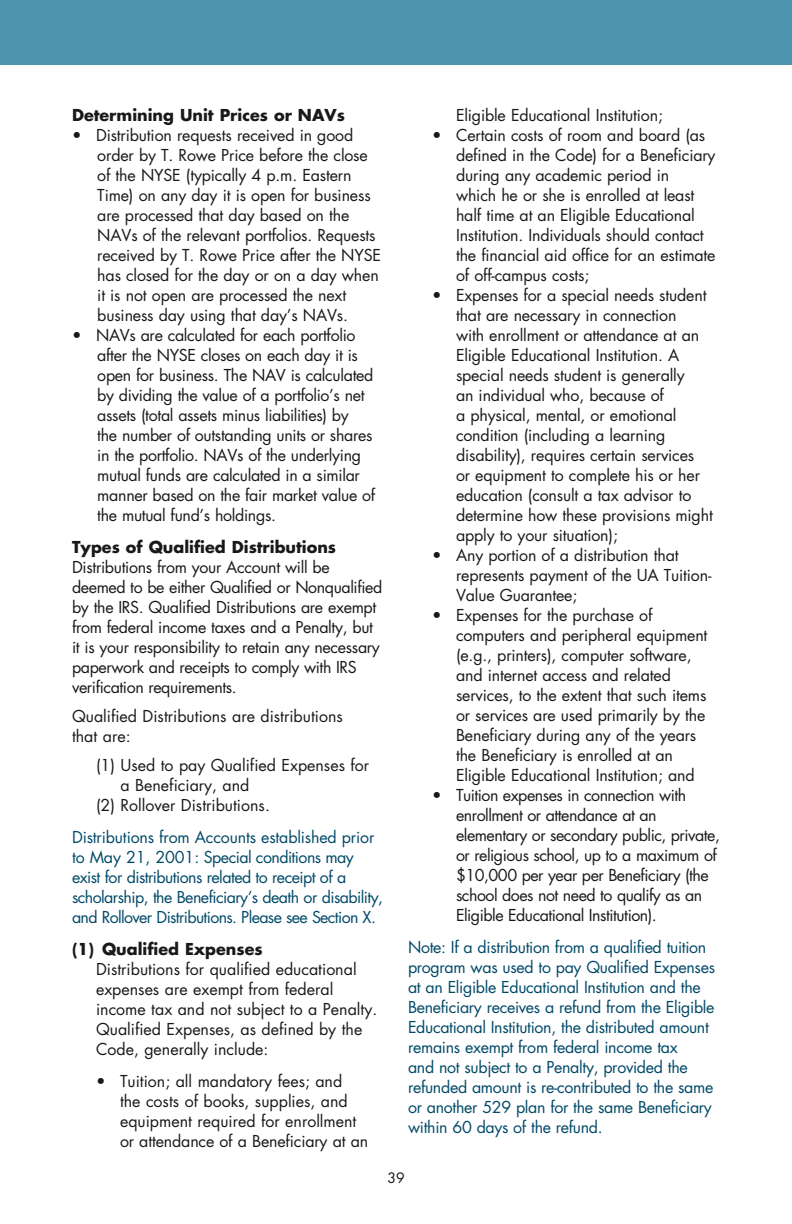
<style>
.page{position:relative;width:792px;height:1224px;background:#fff}
.page>*{position:absolute;margin:0;border:0;box-sizing:border-box;transform-origin:0 0}
.t1{font:16px/20px "Futura Std";letter-spacing:-.01em;color:#1a1818}
.t2{font:16px/20px "Futura Std";letter-spacing:-.02em;color:#004968}
.t3{font:16px/20px "Futura Std";letter-spacing:-.03em;color:#1a1818}
.t4{font:700 16px "Futura Std";color:#1a1818}
.t5{font:14px "Futura Std";color:#1a1818}
</style>
<div class="page">
<div style="left:0;top:0;width:792px;height:64px;background:#4d93ae"></div>
<p class="t4" style="left:72px;top:105px;width:274px">Determining Unit Prices or NAVs</p>
<p class="t1" style="left:97px;top:125px;width:285px;text-indent:-25px">• Distribution requests received in good order by T. Rowe Price before the close of the NYSE (typically 4 p.m. Eastern Time) on any day it is open for business are processed that day based on the NAVs of the relevant portfolios. Requests received by T. Rowe Price after the NYSE has closed for the day or on a day when it is not open are processed the next business day using that day’s NAVs.</p>
<p class="t1" style="left:97px;top:325px;width:279px;text-indent:-25px">• NAVs are calculated for each portfolio after the NYSE closes on each day it is open for business. The NAV is calculated by dividing the value of a portfolio’s net assets (total assets minus liabilities) by<br>the number of outstanding units or shares in the portfolio. NAVs of the underlying mutual funds are calculated in a similar manner based on the fair market value of the mutual fund’s holdings.</p>
<p class="t4" style="left:72px;top:537px;width:266px">Types of Qualified Distributions</p>
<p class="t1" style="left:72px;top:557px;width:312px">Distributions from your Account will be deemed to be either Qualified or Nonqualified by the IRS. Qualified Distributions are exempt from federal income taxes and a Penalty, but it is your responsibility to retain any necessary paperwork and receipts to comply with IRS verification requirements.</p>
<p class="t1" style="left:72px;top:706px;width:272px">Qualified Distributions are distributions that are:</p>
<p class="t1" style="left:96px;top:755px;width:275px">(1) Used to pay Qualified Expenses for</p>
<p class="t1" style="left:120px;top:775px;width:131px">a Beneficiary, and</p>
<p class="t1" style="left:96px;top:795px;width:175px">(2) Rollover Distributions.</p>
<p class="t2" style="left:72px;top:827px;width:313px">Distributions from Accounts established prior to May 21, 2001: Special conditions may exist for distributions related to receipt of a scholarship, the Beneficiary’s death or disability, and Rollover Distributions. Please see Section X.</p>
<p class="t4" style="left:72px;top:939px;width:192px">(1) Qualified Expenses</p>
<p class="t1" style="left:96px;top:959px;width:283px">Distributions for qualified educational expenses are exempt from federal income tax and not subject to a Penalty.<br>Qualified Expenses, as defined by the Code, generally include:</p>
<p class="t1" style="left:120px;top:1071px;width:250px;text-indent:-24px">• Tuition; all mandatory fees; and<br>the costs of books, supplies, and equipment required for enrollment or attendance of a Beneficiary at an</p>
<p class="t1" style="left:456px;top:105px;width:209px">Eligible Educational Institution;</p>
<p class="t1" style="left:456px;top:125px;width:261px;text-indent:-24px">• Certain costs of room and board (as defined in the Code) for a Beneficiary during any academic period in<br>which he or she is enrolled at least half time at an Eligible Educational Institution. Individuals should contact the financial aid office for an estimate of off-campus costs;</p>
<p class="t1" style="left:456px;top:285px;width:258px;text-indent:-24px">• Expenses for a special needs student that are necessary in connection<br>with enrollment or attendance at an Eligible Educational Institution. A special needs student is generally<br>an individual who, because of<br>a physical, mental, or emotional condition (including a learning disability), requires certain services<br>or equipment to complete his or her education (consult a tax advisor to determine how these provisions might apply to your situation);</p>
<p class="t1" style="left:456px;top:545px;width:257px;text-indent:-24px">• Any portion of a distribution that represents payment of the UA Tuition-<br>Value Guarantee;</p>
<p class="t1" style="left:456px;top:605px;width:253px;text-indent:-24px">• Expenses for the purchase of computers and peripheral equipment (e.g., printers), computer software, and internet access and related services, to the extent that such items or services are used primarily by the Beneficiary during any of the years the Beneficiary is enrolled at an Eligible Educational Institution; and</p>
<p class="t3" style="left:456px;top:785px;width:265px;text-indent:-24px">• Tuition expenses in connection with enrollment or attendance at an elementary or secondary public, private, or religious school, up to a maximum of $10,000 per year per Beneficiary (the school does not need to qualify as an Eligible Educational Institution).</p>
<p class="t2" style="left:408px;top:937px;width:309px">Note: If a distribution from a qualified tuition program was used to pay Qualified Expenses at an Eligible Educational Institution and the Beneficiary receives a refund from the Eligible Educational Institution, the distributed amount remains exempt from federal income tax<br>and not subject to a Penalty, provided the refunded amount is re-contributed to the same or another 529 plan for the same Beneficiary within 60 days of the refund.</p>
<p class="t5" style="left:387px;top:1169px;width:19px">39</p>
</div>
